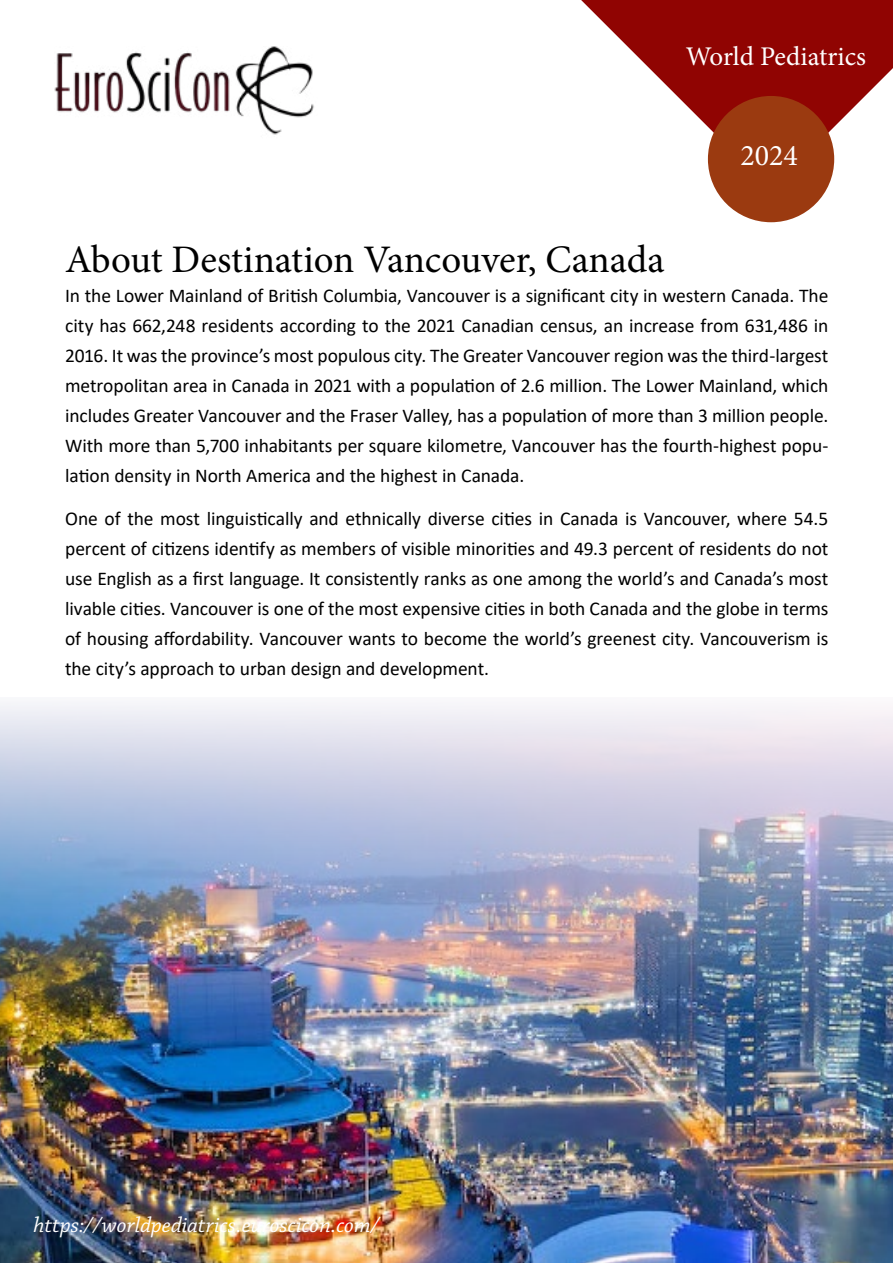
<style>
.page{position:relative;width:893px;height:1263px;background:#fff}
.page>*{position:absolute;margin:0;border:0;box-sizing:border-box;transform-origin:0 0}
.t1{font:39px "Minion Pro";letter-spacing:-.005em;color:#000}
.t2{font:30px "Minion Pro";color:#fff}
.t3{font:27px "Minion Pro";color:#fff}
.t4{font:italic 22.5px "Chaparral Pro";color:#fff}
.t5{font:19.5px/30px "Calibri";letter-spacing:-.005em;color:#000;text-align:justify}
</style>
<div class="page">
<div style="left:42px;top:37px;width:288px;height:102px;background:#000;opacity:.75"></div>
<svg style="left:581px;top:0;width:312px;height:190px;fill:#900402"></svg>
<img style="left:0;top:703px;width:893px;height:560px">
<div style="left:708px;top:96px;width:126px;height:126px;background:#9b3a10;border-radius:50%"></div>
<h3 class="t3" style="left:686px;top:38px;width:182px">World Pediatrics</h3>
<h2 class="t2" style="left:740px;top:135px;width:59px">2024</h2>
<h1 class="t1" style="left:65px;top:233px;width:601px">About Destination Vancouver, Canada</h1>
<p class="t5" style="left:65px;top:280px;width:765px">In the Lower Mainland of British Columbia, Vancouver is a significant city in western Canada. The city has 662,248 residents according to the 2021 Canadian census, an increase from 631,486 in 2016. It was the province’s most populous city. The Greater Vancouver region was the third-largest metropolitan area in Canada in 2021 with a population of 2.6 million. The Lower Mainland, which includes Greater Vancouver and the Fraser Valley, has a population of more than 3 million people.<br>With more than 5,700 inhabitants per square kilometre, Vancouver has the fourth-highest popu&shy;lation density in North America and the highest in Canada.</p>
<p class="t5" style="left:65px;top:503px;width:765px">One of the most linguistically and ethnically diverse cities in Canada is Vancouver, where 54.5 percent of citizens identify as members of visible minorities and 49.3 percent of residents do not use English as a first language. It consistently ranks as one among the world’s and Canada’s most livable cities. Vancouver is one of the most expensive cities in both Canada and the globe in terms of housing affordability. Vancouver wants to become the world’s greenest city. Vancouverism is the city’s approach to urban design and development.</p>
<p class="t4" style="left:33px;top:1212px;width:348px">https://worldpediatrics.euroscicon.com/</p>
</div>
